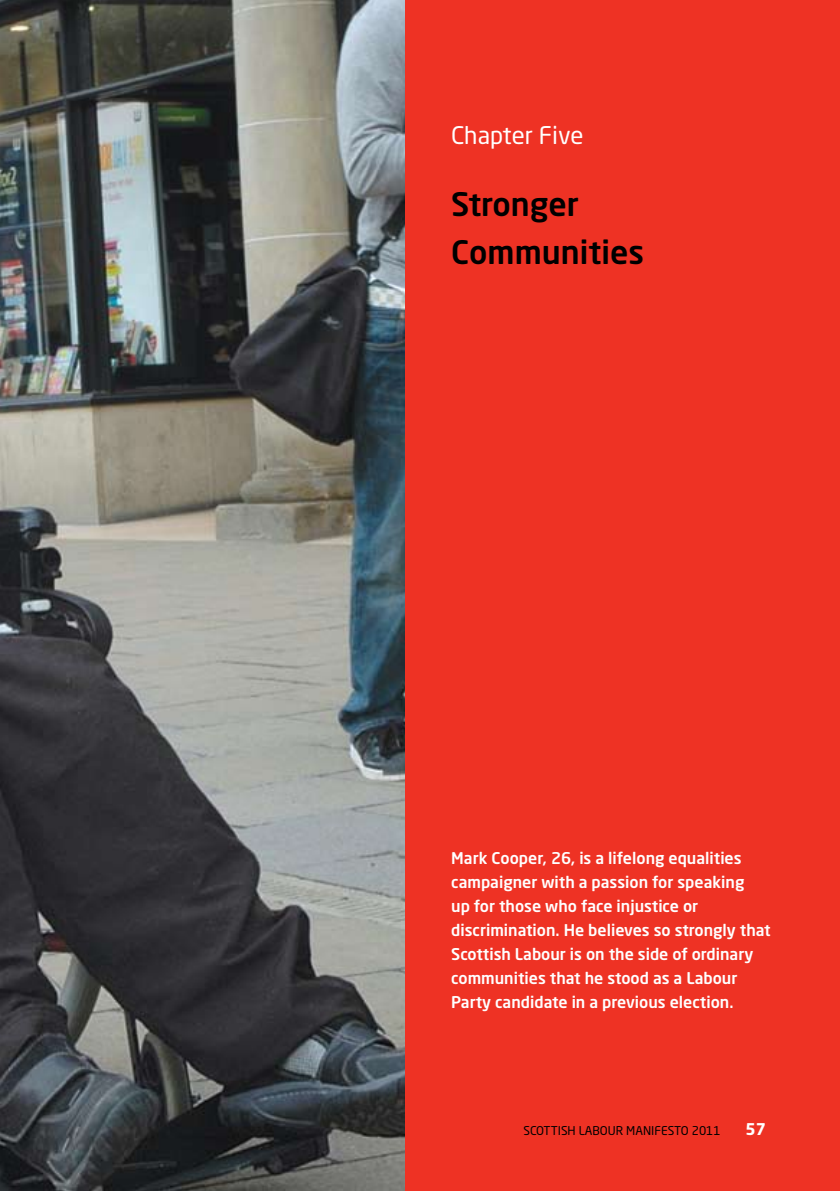
<style>
.page{position:relative;width:840px;height:1191px;background:#fff}
.page>*{position:absolute;margin:0;border:0;box-sizing:border-box;transform-origin:0 0}
.t1{font:500 32px/48px "Neo Sans Pro";color:#000}
.t2{font:24px "Neo Sans Pro";color:#fff}
.t3{font:500 16px/24px "Neo Sans Pro";color:#fff}
.t4{font:700 16px "Neo Sans Pro";color:#fff}
.t5{font:12px "Neo Sans Pro";color:#000}
</style>
<div class="page">
<img style="left:0;top:0;width:405px;height:1191px">
<div style="left:405px;top:0;width:434px;height:1191px;background:#ee3224"></div>
<h2 class="t2" style="left:451px;top:120px;width:134px">Chapter Five</h2>
<h1 class="t1" style="left:451px;top:179px;width:194px">Stronger<br>Communities</h1>
<p class="t3" style="left:451px;top:846px;width:321px">Mark Cooper, 26, is a lifelong equalities campaigner with a passion for speaking<br>up for those who face injustice or discrimination. He believes so strongly that Scottish Labour is on the side of ordinary communities that he stood as a Labour Party candidate in a previous election.</p>
<p class="t5" style="left:523px;top:1123px;width:152px">SCOTTISH LABOUR Manifesto</p>
<p class="t5" style="left:691px;top:1123px;width:31px">2011</p>
<p class="t4" style="left:745px;top:1119px;width:22px">57</p>
</div>
